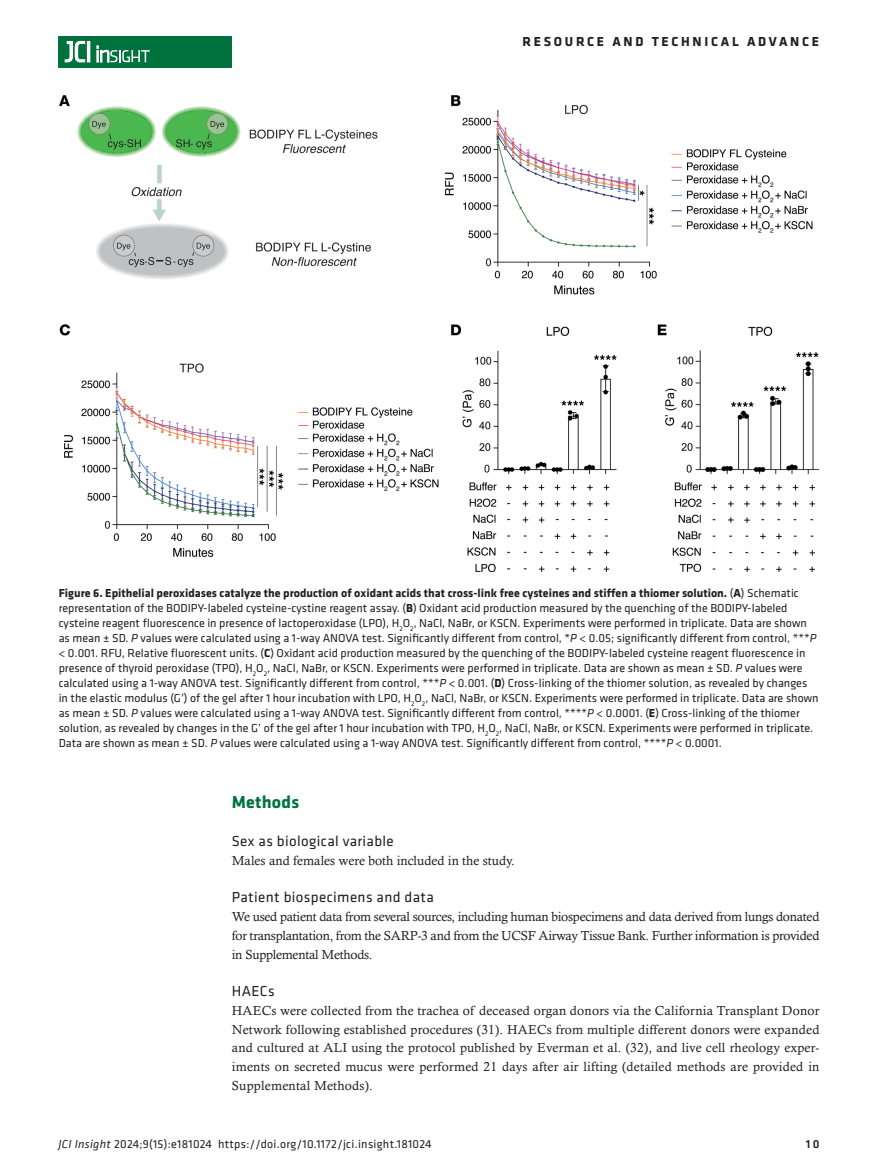
<style>
.page{position:relative;width:878px;height:1175px;background:#fff}
.page>*{position:absolute;margin:0;border:0;box-sizing:border-box;transform-origin:0 0}
.t1{font:700 18px "Klavika";letter-spacing:.01em;color:#00723e}
.t2{font:15px "Klavika Basic";letter-spacing:.025em;color:#231f20}
.t3{font:700 13.5px "Klavika Basic";letter-spacing:.2em;color:#231f20}
.t4{font:13.2px/18.8px "Calisto MT Std";color:#231f20;text-align:justify}
.t5{font:12px/15px "Klavika Basic";color:#231f20}
.t6{font:12px "Klavika Basic";letter-spacing:.025em;color:#231f20}
.t7{font:500 12px "Klavika Basic";color:#231f20}
.s1{font-weight:700}
.s2{font-style:italic}
</style>
<div class="page">
<div style="left:59px;top:36px;width:173px;height:31px;background:#00723e"></div>
<hr style="left:87px;top:41px;width:3px;height:21px;background:#fff">
<svg style="left:64px;top:41px;width:21px;height:22px"></svg>
<svg style="left:97px;top:46px;width:53px;height:16px"></svg>
<img style="left:59px;top:96px;width:759px;height:475px">
<p class="t3" style="left:522px;top:32px;width:298px">RESOURCE AND TECHNICAL ADVANCE</p>
<p class="t5" style="left:59px;top:585px;width:761px"><span class="s1">Figure 6. Epithelial peroxidases catalyze the production of oxidant acids that cross-link free cysteines and stiffen a thiomer solution.</span> (<span class="s1">A</span>) Schematic representation of the BODIPY-labeled cysteine-cystine reagent assay. (<span class="s1">B</span>) Oxidant acid production measured by the quenching of the BODIPY-labeled cysteine reagent fluorescence in presence of lactoperoxidase (LPO), H<sub>2</sub>O<sub>2</sub>, NaCl, NaBr, or KSCN. Experiments were performed in triplicate. Data are shown as mean ± SD. <span class="s2">P</span> values were calculated using a 1-way ANOVA test. Significantly different from control, *<span class="s2">P</span> &lt; 0.05; significantly different from control, ***<span class="s2">P </span>&lt; 0.001. RFU, Relative fluorescent units. (<span class="s1">C</span>) Oxidant acid production measured by the quenching of the BODIPY-labeled cysteine reagent fluorescence in presence of thyroid peroxidase (TPO), H<sub>2</sub>O<sub>2</sub>, NaCl, NaBr, or KSCN. Experiments were performed in triplicate. Data are shown as mean ± SD. <span class="s2">P</span> values were calculated using a 1-way ANOVA test. Significantly different from control, ***<span class="s2">P</span> &lt; 0.001. (<span class="s1">D</span>) Cross-linking of the thiomer solution, as revealed by changes in the elastic modulus (G’) of the gel after 1 hour incubation with LPO, H<sub>2</sub>O<sub>2</sub>, NaCl, NaBr, or KSCN. Experiments were performed in triplicate. Data are shown as mean ± SD. <span class="s2">P</span> values were calculated using a 1-way ANOVA test. Significantly different from control, ****<span class="s2">P</span> &lt; 0.0001. (<span class="s1">E</span>) Cross-linking of the thiomer solution, as revealed by changes in the G’ of the gel after 1 hour incubation with TPO, H<sub>2</sub>O<sub>2</sub>, NaCl, NaBr, or KSCN. Experiments were performed in triplicate.<br>Data are shown as mean ± SD. <span class="s2">P</span> values were calculated using a 1-way ANOVA test. Significantly different from control, ****<span class="s2">P</span> &lt; 0.0001.</p>
<h1 class="t1" style="left:232px;top:789px;width:69px">Methods</h1>
<p class="t2" style="left:232px;top:831px;width:163px">Sex as biological variable</p>
<p class="t4" style="left:232px;top:850px;width:284px">Males and females were both included in the study.</p>
<p class="t2" style="left:232px;top:887px;width:203px">Patient biospecimens and data</p>
<p class="t4" style="left:232px;top:907px;width:589px">We used patient data from several sources, including human biospecimens and data derived from lungs donated for transplantation, from the SARP-3 and from the UCSF Airway Tissue Bank. Further information is provided in Supplemental Methods.</p>
<p class="t2" style="left:232px;top:981px;width:44px">HAECs</p>
<p class="t4" style="left:232px;top:1000px;width:589px">HAECs were collected from the trachea of deceased organ donors via the California Transplant Donor Network following established procedures (31). HAECs from multiple different donors were expanded and cultured at ALI using the protocol published by Everman et al. (32), and live cell rheology exper&shy;iments on secreted mucus were performed 21 days after air lifting (detailed methods are provided in Supplemental Methods).</p>
<p class="t6" style="left:59px;top:1135px;width:374px"><span class="s2">JCI Insight</span> 2024;9(15):e181024 https://doi.org/10.1172/jci.insight.181024</p>
<p class="t7" style="left:805px;top:1135px;width:15px">10</p>
</div>
